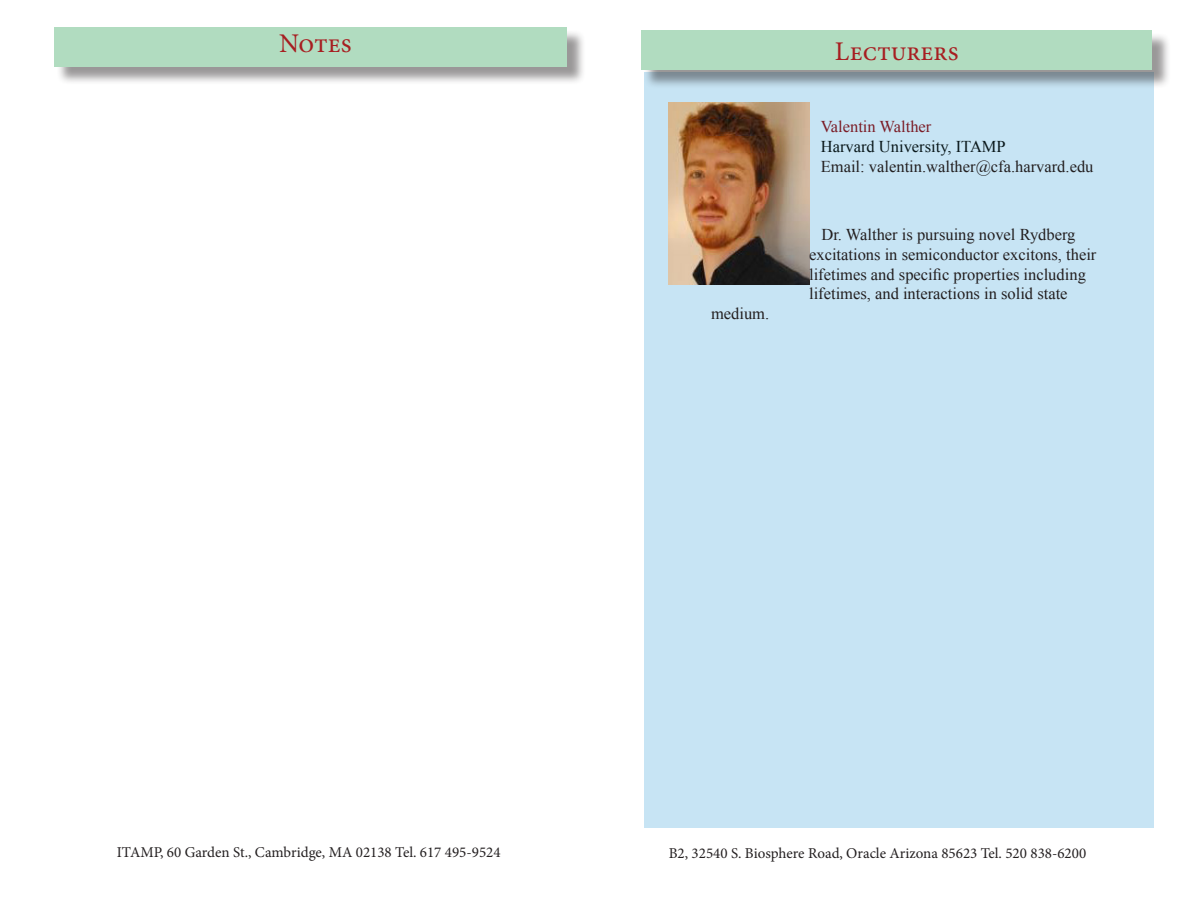
<style>
.page{position:relative;width:1188px;height:918px;background:#fff}
.page>*{position:absolute;margin:0;border:0;box-sizing:border-box;transform-origin:0 0}
.t1{font:27px "Minion Pro";color:#a71e21}
.t2{font:16.5px/19.8px "Times New Roman";color:#231f20}
.t3{font:16.5px "Times New Roman";color:#0a181b}
.t4{font:16.5px "Times New Roman";color:#7b1d27}
.t5{font:15px "Minion Pro";color:#231f20}
</style>
<div class="page">
<div style="left:644px;top:73px;width:510px;height:755px;background:#c7e4f4"></div>
<div style="left:644px;top:33px;width:527px;height:56px;background:#231f20;opacity:.46"></div>
<div style="left:641px;top:30px;width:511px;height:40px;background:#b1dcc0"></div>
<div style="left:56px;top:29px;width:530px;height:57px;background:#231f20;opacity:.46"></div>
<div style="left:54px;top:27px;width:513px;height:40px;background:#b1dcc0"></div>
<img style="left:668px;top:103px;width:141px;height:181px">
<p class="t1" style="left:279px;top:26px;width:74px">Notes</p>
<p class="t1" style="left:835px;top:33px;width:126px">Lecturers</p>
<p class="t4" style="left:821px;top:115px;width:112px">Valentin Walther</p>
<p class="t3" style="left:821px;top:135px;width:187px">Harvard University, ITAMP</p>
<p class="t2" style="left:821px;top:156px;width:274px">Email: valentin.walther@cfa.harvard.edu</p>
<p class="t2" style="left:711px;top:304px;width:60px">medium.</p>
<p class="t2" style="left:809px;top:224px;width:289px;text-indent:12px">Dr. Walther is pursuing novel Rydberg excitations in semiconductor excitons, their lifetimes and specific properties including lifetimes, and interactions in solid state</p>
<p class="t5" style="left:117px;top:842px;width:385px">ITAMP, 60 Garden St., Cambridge, MA 02138 Tel. 617 495-9524</p>
<p class="t5" style="left:669px;top:843px;width:419px">B2, 32540 S. Biosphere Road, Oracle Arizona 85623 Tel. 520 838-6200</p>
</div>
